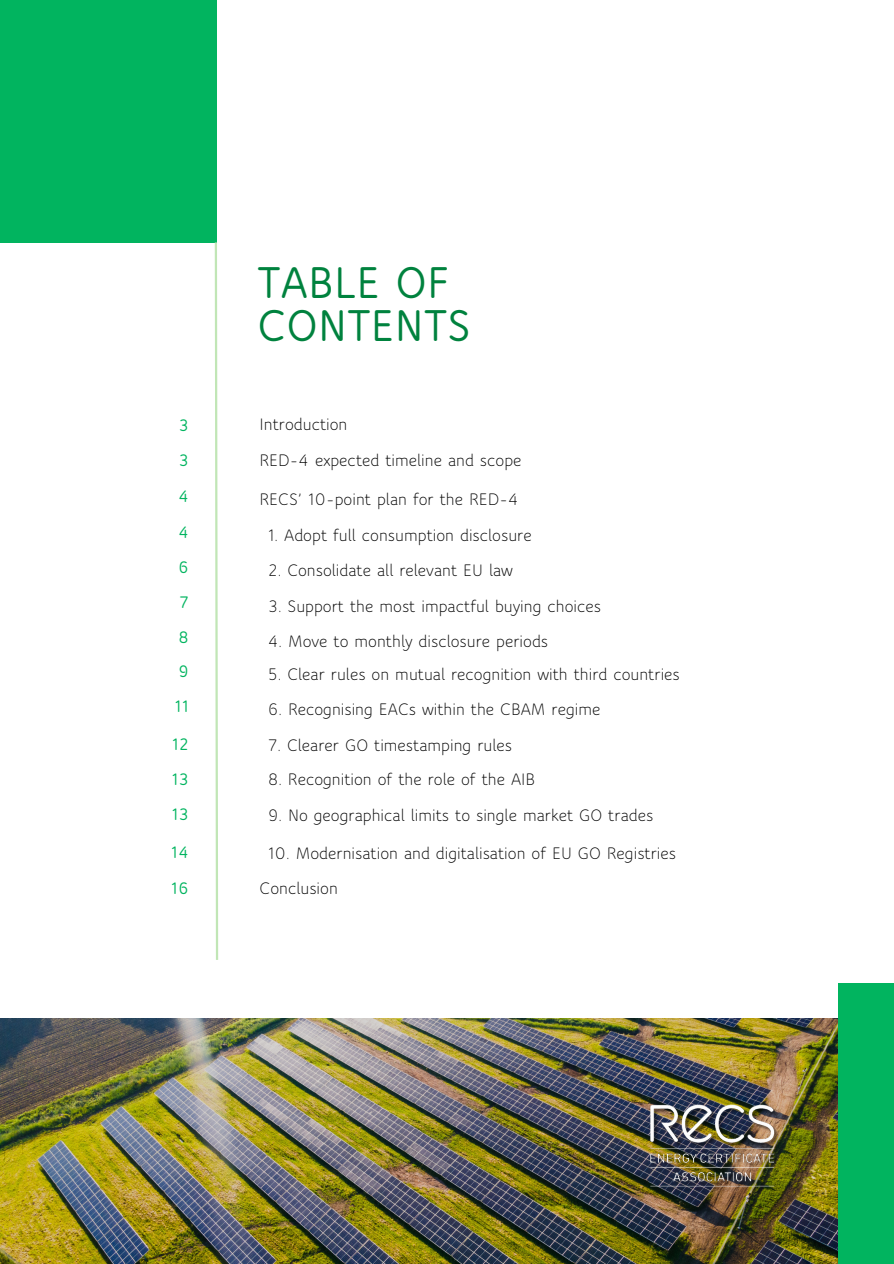
<style>
.page{position:relative;width:894px;height:1264px;background:#fff}
.page>*{position:absolute;margin:0;border:0;box-sizing:border-box;transform-origin:0 0}
.t1{font:700 48px/42.8px "Speak Pro";color:#00823e}
.t2{font:18px/35.7px "Speak Pro";color:#010101}
.t3{font:18px "Speak Pro";color:#000}
.t4{font:700 18px/35.5px "Speak Pro";color:#01b45f}
</style>
<div class="page">
<div style="left:0;top:0;width:217px;height:242px;background:#01b45f"></div>
<img style="left:0;top:1018px;width:837px;height:245px">
<div style="left:837px;top:983px;width:56px;height:280px;background:#01b45f"></div>
<svg style="left:213px;top:242px;width:6px;height:718px"></svg>
<img style="left:632px;top:1065px;width:165px;height:154px">
<h1 class="t1" style="left:257px;top:264px;width:214px">TABLE OF<br>CONTENTS</h1>
<p class="t4" style="left:178px;top:408px;width:12px;text-align:justify">3<br>3<br>4</p>
<p class="t2" style="left:259px;top:408px;width:263px">Introduction<br>RED-4 expected timeline and scope</p>
<p class="t3" style="left:259px;top:491px;width:260px">RECS’ 10-point plan for the RED-4</p>
<p class="t4" style="left:178px;top:515px;width:12px">4</p>
<p class="t4" style="left:178px;top:551px;width:12px;line-height:34.7px">6<br>7</p>
<p class="t4" style="left:178px;top:620px;width:12px">8</p>
<p class="t2" style="left:267px;top:518px;width:265px">1. Adopt full consumption disclosure</p>
<p class="t2" style="left:267px;top:554px;width:247px">2. Consolidate all relevant EU law</p>
<p class="t2" style="left:267px;top:589px;width:335px">3. Support the most impactful buying choices</p>
<p class="t2" style="left:267px;top:624px;width:282px">4. Move to monthly disclosure periods</p>
<p class="t4" style="left:175px;top:655px;width:16px;line-height:34.7px">9<br>11</p>
<p class="t4" style="left:172px;top:728px;width:19px">12</p>
<p class="t2" style="left:267px;top:657px;width:413px">5. Clear rules on mutual recognition with third countries</p>
<p class="t2" style="left:267px;top:692px;width:334px">6. Recognising EACs within the CBAM regime</p>
<p class="t2" style="left:267px;top:728px;width:246px">7. Clearer GO timestamping rules</p>
<p class="t4" style="left:171px;top:762px;width:19px">13</p>
<p class="t2" style="left:267px;top:762px;width:269px">8. Recognition of the role of the AIB</p>
<p class="t4" style="left:171px;top:797px;width:19px">13</p>
<p class="t2" style="left:267px;top:798px;width:387px">9. No geographical limits to single market GO trades</p>
<p class="t4" style="left:171px;top:834px;width:19px;line-height:36.9px">14<br>16</p>
<p class="t2" style="left:267px;top:836px;width:410px">10. Modernisation and digitalisation of EU GO Registries</p>
<p class="t3" style="left:259px;top:880px;width:80px">Conclusion</p>
</div>
